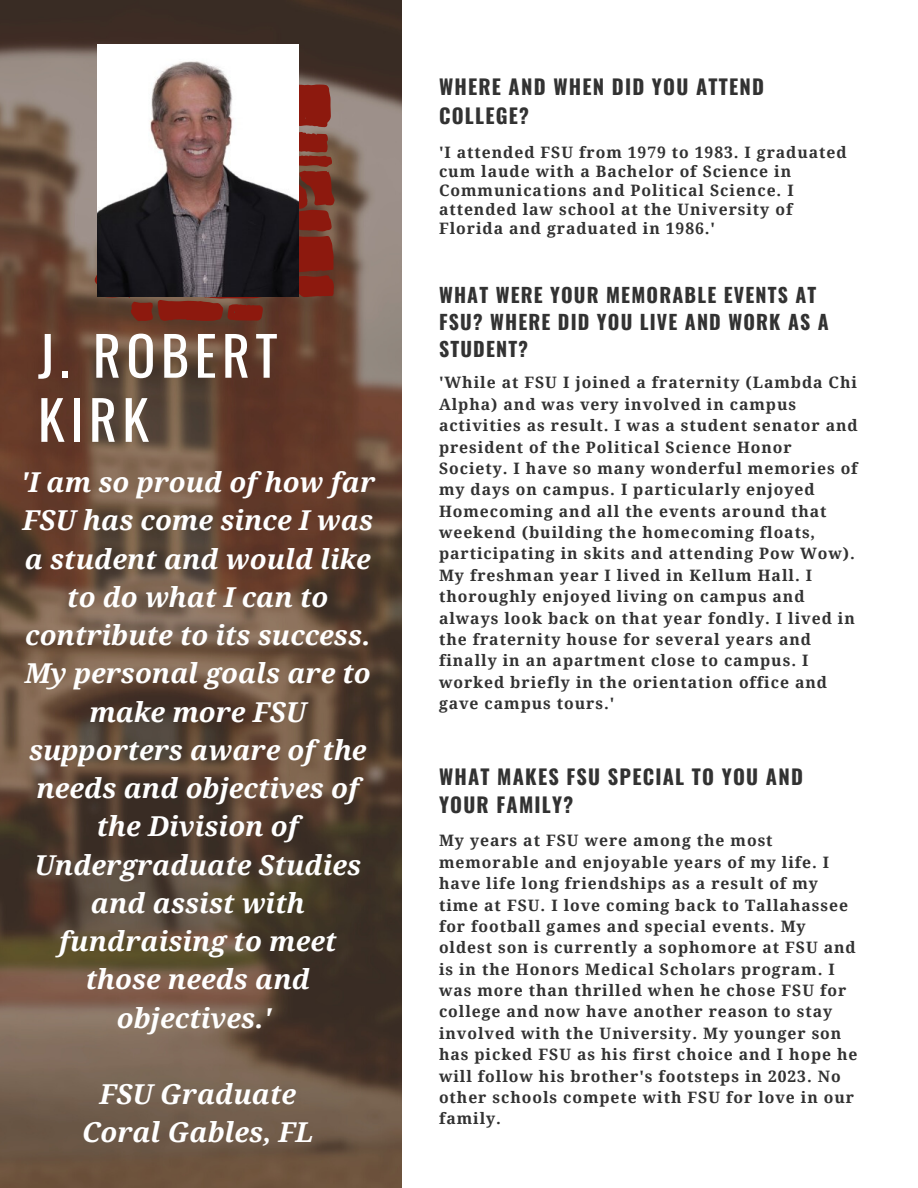
<style>
.page{position:relative;width:918px;height:1188px;background:#fff}
.page>*{position:absolute;margin:0;border:0;box-sizing:border-box;transform-origin:0 0}
.t1{font:54px/64.2px "Oswald";letter-spacing:.1em;color:#fff}
.t2{font:italic 700 27.45px/38.2px "Droid Serif";color:#fff;text-align:center}
.t3{font:700 20.4px/28.5px "Oswald";letter-spacing:.06em;color:#323232}
.t4{font:700 19.8px/27.3px "Oswald";letter-spacing:.06em;color:#323232}
.t5{font:700 15.75px/21.3px "Droid Serif";letter-spacing:.06em;color:#323232}
</style>
<div class="page">
<img style="left:0;top:0;width:401px;height:1188px">
<svg style="left:40px;top:46px;width:295px;height:275px;background:#7d5044"></svg>
<img style="left:98px;top:44px;width:200px;height:252px">
<p class="t1" style="left:38px;top:321px;width:241px">J. ROBERT<br>KIRK</p>
<p class="t2" style="left:21px;top:463px;width:356px">'I am so proud of how far<br>FSU has come since I was a student and would like to do what I can to contribute to its success.<br>My personal goals are to make more FSU supporters aware of the needs and objectives of the Division of<br>Undergraduate Studies and assist with fundraising to meet those needs and objectives.'</p>
<p class="t2" style="left:99px;top:1075px;width:198px">FSU Graduate</p>
<p class="t2" style="left:82px;top:1114px;width:233px">Coral Gables, FL</p>
<p class="t3" style="left:439px;top:72px;width:326px">WHERE AND WHEN DID YOU ATTEND<br>COLLEGE?</p>
<p class="t5" style="left:439px;top:143px;width:409px;line-height:19.2px">'I attended FSU from 1979 to 1983. I graduated cum laude with a Bachelor of Science in Communications and Political Science. I attended law school at the University of Florida and graduated in 1986.'</p>
<p class="t4" style="left:439px;top:280px;width:391px">WHAT WERE YOUR MEMORABLE EVENTS AT<br>FSU? WHERE DID YOU LIVE AND WORK AS A<br>STUDENT?</p>
<p class="t5" style="left:439px;top:372px;width:420px">'While at FSU I joined a fraternity (Lambda Chi Alpha) and was very involved in campus activities as result. I was a student senator and president of the Political Science Honor Society. I have so many wonderful memories of my days on campus. I particularly enjoyed Homecoming and all the events around that weekend (building the homecoming floats, participating in skits and attending Pow Wow).<br>My freshman year I lived in Kellum Hall. I thoroughly enjoyed living on campus and always look back on that year fondly. I lived in the fraternity house for several years and finally in an apartment close to campus. I worked briefly in the orientation office and gave campus tours.'</p>
<p class="t3" style="left:439px;top:761px;width:365px">WHAT MAKES FSU SPECIAL TO YOU AND<br>YOUR FAMILY?</p>
<p class="t5" style="left:439px;top:830px;width:420px">My years at FSU were among the most memorable and enjoyable years of my life. I have life long friendships as a result of my time at FSU. I love coming back to Tallahassee for football games and special events. My oldest son is currently a sophomore at FSU and is in the Honors Medical Scholars program. I was more than thrilled when he chose FSU for college and now have another reason to stay involved with the University. My younger son has picked FSU as his first choice and I hope he will follow his brother's footsteps in 2023. No other schools compete with FSU for love in our family.</p>
</div>
